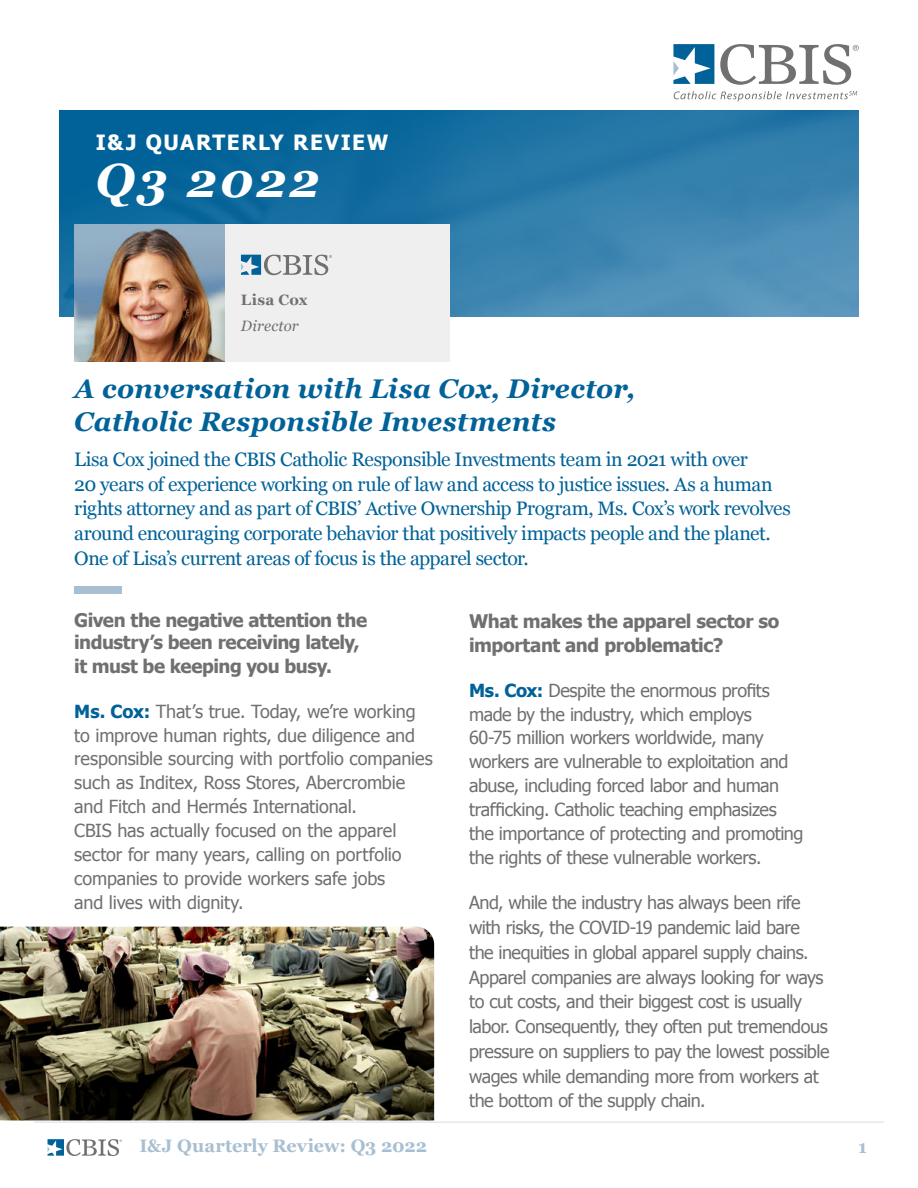
<style>
.page{position:relative;width:918px;height:1188px;background:#fff}
.page>*{position:absolute;margin:0;border:0;box-sizing:border-box;transform-origin:0 0}
.t1{font:italic 700 48px "Georgia";letter-spacing:.06em;color:#fff}
.t2{font:italic 700 27px/33px "Georgia";letter-spacing:.005em;color:#006298}
.t3{font:700 21px "Tahoma";letter-spacing:.07em;color:#fff}
.t4{font:19.5px/24.8px "Georgia";letter-spacing:-.025em;color:#006298}
.t5{font:700 18.75px/23.2px "Tahoma";letter-spacing:-.02em;color:#707070}
.t6{font:18px/24px "Tahoma";letter-spacing:-.02em;color:#707070}
.t7{font:700 18px "Georgia";letter-spacing:-.005em;color:#a8bfd1}
.t8{font:italic 15px "Georgia";letter-spacing:.01em;color:#707070}
.t9{font:700 15px "Georgia";letter-spacing:.025em;color:#707070}
.s1{font-weight:700;color:#006298}
</style>
<div class="page">
<hr style="left:34px;top:1121px;width:850px;height:2px;background:#a8bfd1">
<svg style="left:48px;top:1139px;width:74px;height:17px"></svg>
<img style="left:59px;top:110px;width:799px;height:206px">
<div style="left:74px;top:586px;width:48px;height:8px;background:#a8bfd1"></div>
<svg style="left:673px;top:44px;width:41px;height:40px"></svg>
<svg style="left:720px;top:44px;width:139px;height:41px"></svg>
<svg style="left:674px;top:91px;width:183px;height:10px"></svg>
<div style="left:82px;top:224px;width:368px;height:137px;background:#efefef"></div>
<img style="left:74px;top:224px;width:151px;height:138px">
<svg style="left:241px;top:255px;width:91px;height:20px"></svg>
<img style="left:0;top:927px;width:434px;height:193px">
<p class="t3" style="left:96px;top:134px;width:294px">I&amp;J QUARTERLY REVIEW</p>
<h1 class="t1" style="left:96px;top:160px;width:225px">Q3 2022</h1>
<p class="t9" style="left:241px;top:294px;width:68px">Lisa Cox</p>
<p class="t8" style="left:241px;top:317px;width:59px">Director</p>
<h2 class="t2" style="left:74px;top:374px;width:563px">A conversation with Lisa Cox, Director,<br>Catholic Responsible Investments</h2>
<p class="t4" style="left:74px;top:448px;width:718px">Lisa Cox joined the CBIS Catholic Responsible Investments team in 2021 with over<br>20 years of experience working on rule of law and access to justice issues. As a human rights attorney and as part of CBIS’ Active Ownership Program, Ms. Cox’s work revolves around encouraging corporate behavior that positively impacts people and the planet.<br>One of Lisa’s current areas of focus is the apparel sector.</p>
<p class="t5" style="left:74px;top:610px;width:294px">Given the negative attention the industry’s been receiving lately, it must be keeping you busy.</p>
<p class="t6" style="left:74px;top:700px;width:360px"><span class="s1">Ms. Cox:</span> That’s true. Today, we’re working to improve human rights, due diligence and responsible sourcing with portfolio companies such as Inditex, Ross Stores, Abercrombie and Fitch and Hermés International.<br>CBIS has actually focused on the apparel sector for many years, calling on portfolio companies to provide workers safe jobs<br>and lives with dignity.</p>
<p class="t5" style="left:469px;top:611px;width:312px;line-height:24px">What makes the apparel sector so important and problematic?</p>
<p class="t6" style="left:469px;top:677px;width:336px"><span class="s1">Ms. Cox:</span> Despite the enormous profits made by the industry, which employs<br>60-75 million workers worldwide, many workers are vulnerable to exploitation and abuse, including forced labor and human trafficking. Catholic teaching emphasizes the importance of protecting and promoting the rights of these vulnerable workers.</p>
<p class="t6" style="left:469px;top:892px;width:362px;line-height:24.8px">And, while the industry has always been rife with risks, the COVID-19 pandemic laid bare<br>the inequities in global apparel supply chains.<br>Apparel companies are always looking for ways to cut costs, and their biggest cost is usually labor. Consequently, they often put tremendous pressure on suppliers to pay the lowest possible wages while demanding more from workers at the bottom of the supply chain.</p>
<p class="t7" style="left:140px;top:1138px;width:289px">I&amp;J Quarterly Review: Q3 2022</p>
<p class="t7" style="left:858px;top:1139px;width:10px">1</p>
</div>
